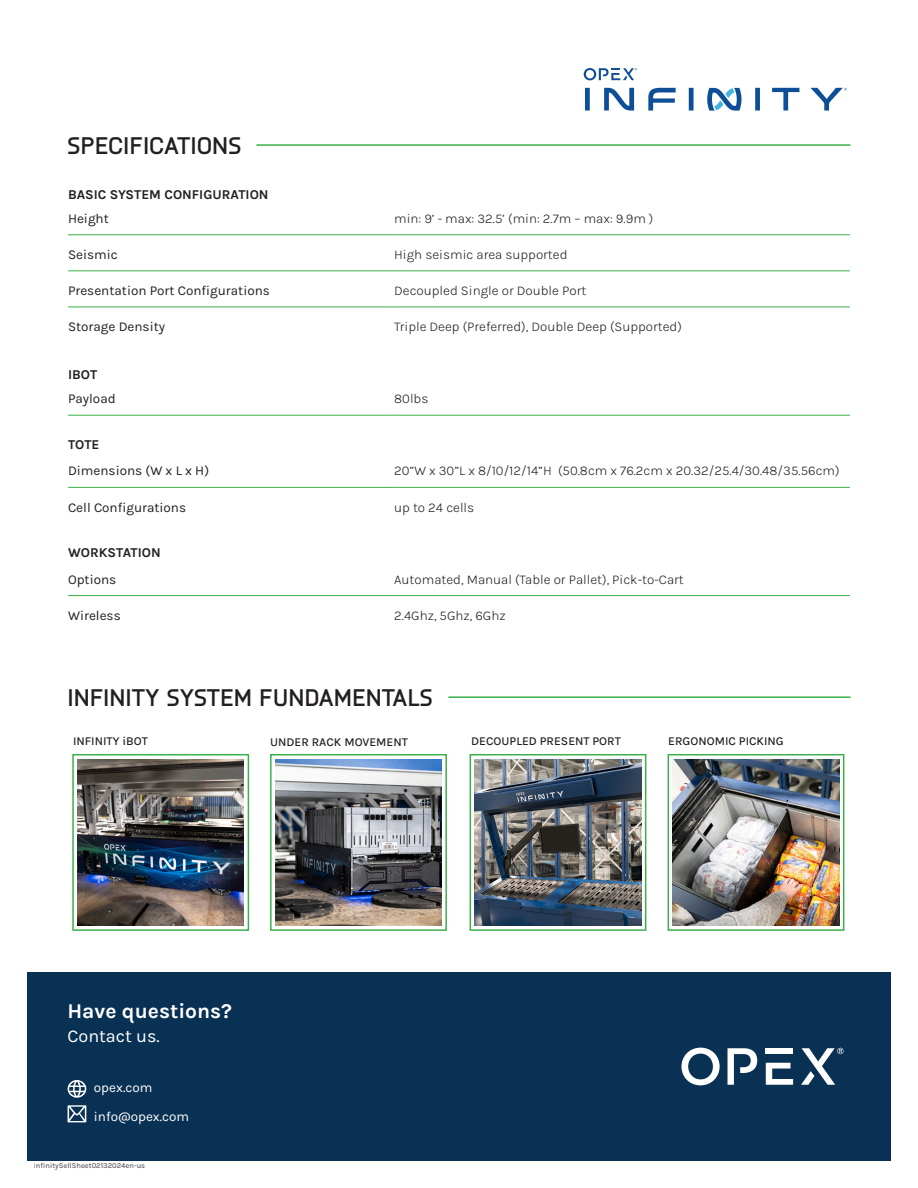
<style>
.page{position:relative;width:918px;height:1188px;background:#fff}
.page>*{position:absolute;margin:0;border:0;box-sizing:border-box;transform-origin:0 0}
.H2_Header{font:700 24px "Knul";color:#231f20}
.Footer_1{font:700 21px "Karla";color:#fff}
.Footer_2{font:18px "Karla";color:#fff}
.Spec_Right_Column{font:300 13.5px "Karla";color:#231f20}
.Spec_Left{font:13.5px "Karla";color:#231f20}
.H4_SPEC_Header{font:700 13.5px "Karla";color:#231f20}
.Spec_Left-2{font:300 13.5px "Karla";color:#231f20}
.Contact_Info{font:13.5px "Karla";color:#fff}
.H2-Header{font:500 12px "Karla";color:#231f20}
.t1{font:500 7.5px "Karla";color:#231f20}
</style>
<div class="page">
<div style="left:27px;top:972px;width:864px;height:189px;background:#093153"></div>
<svg style="left:68px;top:1105px;width:18px;height:17px"></svg>
<svg style="left:67px;top:1080px;width:20px;height:18px"></svg>
<svg style="left:681px;top:1048px;width:39px;height:37px"></svg>
<svg style="left:766px;top:1063px;width:27px;height:22px"></svg>
<div style="left:766px;top:1048px;width:27px;height:6px;background:#fff"></div>
<svg style="left:728px;top:1048px;width:29px;height:37px"></svg>
<svg style="left:801px;top:1048px;width:42px;height:37px"></svg>
<hr style="left:256px;top:144px;width:594px;height:2px;background:#3baf49">
<hr style="left:68px;top:487px;width:326px;height:1px;background:#3baf49">
<hr style="left:394px;top:487px;width:456px;height:1px;background:#3baf49">
<hr style="left:68px;top:595px;width:326px;height:1px;background:#3baf49">
<hr style="left:394px;top:595px;width:456px;height:1px;background:#3baf49">
<hr style="left:68px;top:235px;width:326px;height:1px;background:#3baf49">
<hr style="left:394px;top:235px;width:456px;height:1px;background:#3baf49">
<hr style="left:68px;top:271px;width:326px;height:1px;background:#3baf49">
<hr style="left:394px;top:271px;width:456px;height:1px;background:#3baf49">
<hr style="left:68px;top:307px;width:326px;height:1px;background:#3baf49">
<hr style="left:394px;top:307px;width:456px;height:1px;background:#3baf49">
<hr style="left:68px;top:415px;width:326px;height:1px;background:#3baf49">
<hr style="left:394px;top:415px;width:456px;height:1px;background:#3baf49">
<img style="left:475px;top:759px;width:166px;height:167px">
<div style="left:470px;top:754px;width:176px;height:177px;border:2px solid #3baf49"></div>
<img style="left:275px;top:759px;width:167px;height:167px">
<div style="left:270px;top:754px;width:177px;height:177px;border:2px solid #3baf49"></div>
<img style="left:673px;top:759px;width:166px;height:167px">
<div style="left:668px;top:754px;width:176px;height:177px;border:2px solid #3baf49"></div>
<hr style="left:448px;top:696px;width:403px;height:2px;background:#3baf49">
<img style="left:78px;top:759px;width:166px;height:167px">
<div style="left:72px;top:754px;width:177px;height:177px;border:2px solid #3baf49"></div>
<svg style="left:584px;top:68px;width:53px;height:12px"></svg>
<svg style="left:707px;top:88px;width:34px;height:23px"></svg>
<div style="left:585px;top:88px;width:5px;height:23px;background:#0d4e97"></div>
<svg style="left:604px;top:88px;width:30px;height:23px"></svg>
<svg style="left:648px;top:88px;width:28px;height:23px"></svg>
<div style="left:689px;top:88px;width:5px;height:23px;background:#0d4e97"></div>
<div style="left:755px;top:88px;width:5px;height:23px;background:#0d4e97"></div>
<svg style="left:772px;top:88px;width:27px;height:23px"></svg>
<svg style="left:811px;top:88px;width:36px;height:23px"></svg>
<p class="H2_Header" style="left:68px;top:128px;width:175px">SPECIFICATIONS</p>
<p class="H4_SPEC_Header" style="left:68px;top:186px;width:202px">BASIC SYSTEM CONFIGURATION</p>
<p class="Spec_Left" style="left:68px;top:210px;width:42px">Height</p>
<p class="Spec_Right_Column" style="left:394px;top:210px;width:261px">min: 9’ - max: 32.5’ (min: 2.7m – max: 9.9m )</p>
<p class="Spec_Left" style="left:68px;top:246px;width:51px">Seismic</p>
<p class="Spec_Right_Column" style="left:394px;top:246px;width:175px">High seismic area supported</p>
<p class="Spec_Left" style="left:68px;top:282px;width:203px">Presentation Port Configurations</p>
<p class="Spec_Right_Column" style="left:394px;top:282px;width:194px">Decoupled Single or Double Port</p>
<p class="Spec_Left" style="left:68px;top:318px;width:99px">Storage Density</p>
<p class="Spec_Left-2" style="left:394px;top:318px;width:289px">Triple Deep (Preferred), Double Deep (Supported)</p>
<p class="H4_SPEC_Header" style="left:68px;top:366px;width:31px">IBOT</p>
<p class="Spec_Left" style="left:68px;top:390px;width:49px">Payload</p>
<p class="Spec_Right_Column" style="left:394px;top:390px;width:36px">80lbs</p>
<p class="H4_SPEC_Header" style="left:68px;top:435px;width:33px">TOTE</p>
<p class="Spec_Left" style="left:68px;top:462px;width:143px">Dimensions (W x L x H)</p>
<p class="Spec_Right_Column" style="left:394px;top:462px;width:447px">20”W x 30”L x 8/10/12/14”H (50.8cm x 76.2cm x 20.32/25.4/30.48/35.56cm)</p>
<p class="Spec_Left" style="left:68px;top:498px;width:120px">Cell Configurations</p>
<p class="Spec_Right_Column" style="left:394px;top:498px;width:82px">up to 24 cells</p>
<p class="H4_SPEC_Header" style="left:68px;top:543px;width:94px">WORKSTATION</p>
<p class="Spec_Left" style="left:68px;top:570px;width:50px">Options</p>
<p class="Spec_Right_Column" style="left:394px;top:570px;width:291px">Automated, Manual (Table or Pallet), Pick-to-Cart</p>
<p class="Spec_Left" style="left:68px;top:607px;width:54px">Wireless</p>
<p class="Spec_Right_Column" style="left:394px;top:607px;width:113px">2.4Ghz, 5Ghz, 6Ghz</p>
<p class="H2_Header" style="left:68px;top:680px;width:367px">INFINITY SYSTEM FUNDAMENTALS</p>
<p class="H2-Header" style="left:73px;top:734px;width:76px">INFINITY iBOT</p>
<p class="H2-Header" style="left:270px;top:734px;width:139px">UNDER RACK MOVEMENT</p>
<p class="H2-Header" style="left:471px;top:734px;width:151px">DECOUPLED PRESENT PORT</p>
<p class="H2-Header" style="left:668px;top:734px;width:117px">ERGONOMIC PICKING</p>
<p class="Footer_1" style="left:68px;top:998px;width:166px">Have questions?</p>
<p class="Footer_2" style="left:68px;top:1025px;width:94px">Contact us.</p>
<p class="Contact_Info" style="left:94px;top:1079px;width:60px">opex.com</p>
<p class="Contact_Info" style="left:94px;top:1108px;width:97px">info@opex.com</p>
<p class="t1" style="left:34px;top:1161px;width:113px">InfinitySellSheet02132024en-us</p>
</div>
